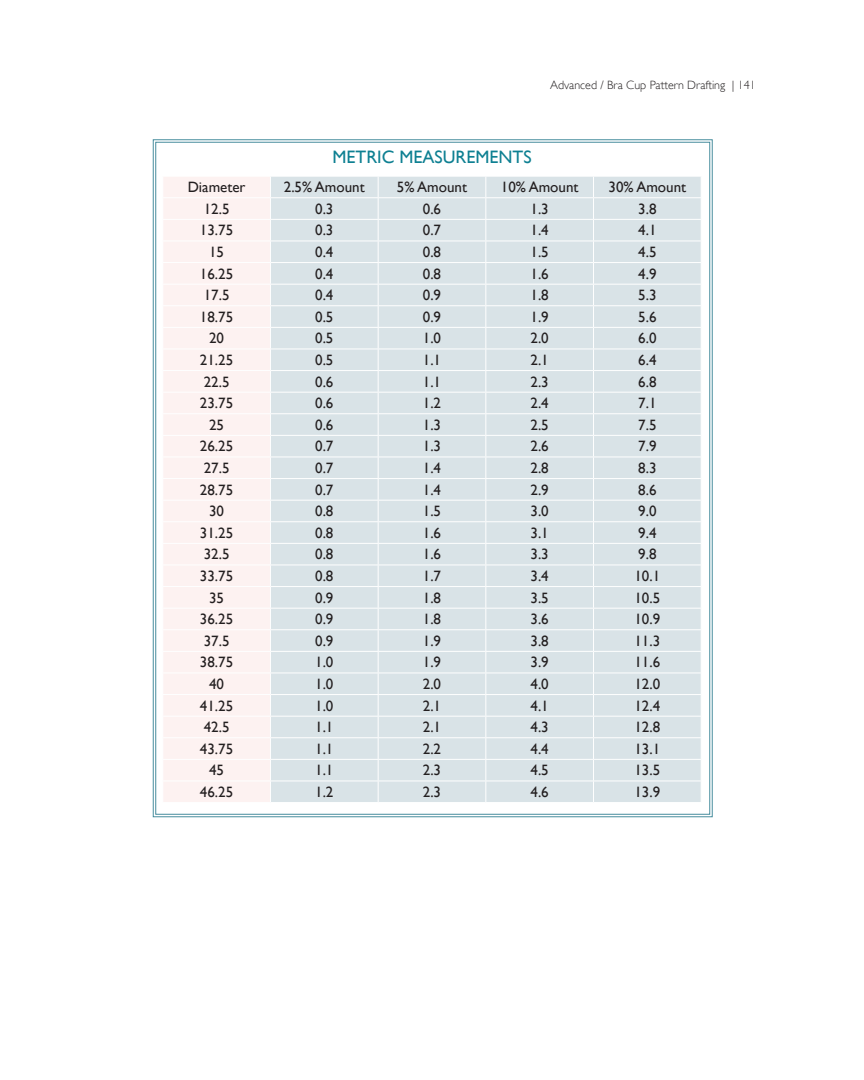
<style>
.page{position:relative;width:864px;height:1080px;background:#fff}
.page>*{position:absolute;margin:0;border:0;box-sizing:border-box;transform-origin:0 0}
.SIDEBAR_HEADING{font:18px "Gill Sans";color:#0e8092}
.SIDEBAR_CHART{font:15px "Gill Sans";color:#231f20}
.t1{font:300 12px "Gill Sans";color:#231f20}
</style>
<div class="page">
<svg style="left:153px;top:139px;width:560px;height:678px"></svg>
<p class="t1" style="left:550px;top:78px;width:207px">Advanced / Bra Cup Pattern Drafting | 141</p>
<p class="SIDEBAR_HEADING" style="left:332px;top:146px;width:201px">METRIC MEASUREMENTS</p>
<p class="SIDEBAR_CHART" style="left:188px;top:178px;width:59px">Diameter</p>
<p class="SIDEBAR_CHART" style="left:284px;top:178px;width:82px">2.5% Amount</p>
<p class="SIDEBAR_CHART" style="left:397px;top:178px;width:72px">5% Amount</p>
<p class="SIDEBAR_CHART" style="left:501px;top:178px;width:79px">10% Amount</p>
<p class="SIDEBAR_CHART" style="left:609px;top:178px;width:79px">30% Amount</p>
<p class="SIDEBAR_CHART" style="left:204px;top:200px;width:27px">12.5</p>
<p class="SIDEBAR_CHART" style="left:315px;top:200px;width:20px">0.3</p>
<p class="SIDEBAR_CHART" style="left:423px;top:200px;width:20px">0.6</p>
<p class="SIDEBAR_CHART" style="left:531px;top:200px;width:20px">1.3</p>
<p class="SIDEBAR_CHART" style="left:638px;top:200px;width:20px">3.8</p>
<p class="SIDEBAR_CHART" style="left:200px;top:221px;width:35px">13.75</p>
<p class="SIDEBAR_CHART" style="left:315px;top:221px;width:20px">0.3</p>
<p class="SIDEBAR_CHART" style="left:423px;top:221px;width:20px">0.7</p>
<p class="SIDEBAR_CHART" style="left:531px;top:221px;width:20px">1.4</p>
<p class="SIDEBAR_CHART" style="left:638px;top:221px;width:20px">4.1</p>
<p class="SIDEBAR_CHART" style="left:209px;top:243px;width:16px">15</p>
<p class="SIDEBAR_CHART" style="left:315px;top:243px;width:20px">0.4</p>
<p class="SIDEBAR_CHART" style="left:423px;top:243px;width:20px">0.8</p>
<p class="SIDEBAR_CHART" style="left:531px;top:243px;width:20px">1.5</p>
<p class="SIDEBAR_CHART" style="left:638px;top:243px;width:20px">4.5</p>
<p class="SIDEBAR_CHART" style="left:200px;top:265px;width:35px">16.25</p>
<p class="SIDEBAR_CHART" style="left:315px;top:265px;width:20px">0.4</p>
<p class="SIDEBAR_CHART" style="left:423px;top:265px;width:20px">0.8</p>
<p class="SIDEBAR_CHART" style="left:531px;top:265px;width:20px">1.6</p>
<p class="SIDEBAR_CHART" style="left:638px;top:265px;width:20px">4.9</p>
<p class="SIDEBAR_CHART" style="left:204px;top:286px;width:27px">17.5</p>
<p class="SIDEBAR_CHART" style="left:315px;top:286px;width:20px">0.4</p>
<p class="SIDEBAR_CHART" style="left:423px;top:286px;width:20px">0.9</p>
<p class="SIDEBAR_CHART" style="left:531px;top:286px;width:20px">1.8</p>
<p class="SIDEBAR_CHART" style="left:638px;top:286px;width:20px">5.3</p>
<p class="SIDEBAR_CHART" style="left:200px;top:308px;width:35px">18.75</p>
<p class="SIDEBAR_CHART" style="left:315px;top:308px;width:20px">0.5</p>
<p class="SIDEBAR_CHART" style="left:423px;top:308px;width:20px">0.9</p>
<p class="SIDEBAR_CHART" style="left:531px;top:308px;width:20px">1.9</p>
<p class="SIDEBAR_CHART" style="left:638px;top:308px;width:20px">5.6</p>
<p class="SIDEBAR_CHART" style="left:209px;top:329px;width:16px">20</p>
<p class="SIDEBAR_CHART" style="left:315px;top:329px;width:20px">0.5</p>
<p class="SIDEBAR_CHART" style="left:423px;top:329px;width:20px">1.0</p>
<p class="SIDEBAR_CHART" style="left:531px;top:329px;width:20px">2.0</p>
<p class="SIDEBAR_CHART" style="left:638px;top:329px;width:20px">6.0</p>
<p class="SIDEBAR_CHART" style="left:200px;top:351px;width:35px">21.25</p>
<p class="SIDEBAR_CHART" style="left:315px;top:351px;width:20px">0.5</p>
<p class="SIDEBAR_CHART" style="left:423px;top:351px;width:20px">1.1</p>
<p class="SIDEBAR_CHART" style="left:531px;top:351px;width:20px">2.1</p>
<p class="SIDEBAR_CHART" style="left:638px;top:351px;width:20px">6.4</p>
<p class="SIDEBAR_CHART" style="left:204px;top:373px;width:27px">22.5</p>
<p class="SIDEBAR_CHART" style="left:315px;top:373px;width:20px">0.6</p>
<p class="SIDEBAR_CHART" style="left:423px;top:373px;width:20px">1.1</p>
<p class="SIDEBAR_CHART" style="left:531px;top:373px;width:20px">2.3</p>
<p class="SIDEBAR_CHART" style="left:638px;top:373px;width:20px">6.8</p>
<p class="SIDEBAR_CHART" style="left:200px;top:394px;width:35px">23.75</p>
<p class="SIDEBAR_CHART" style="left:315px;top:394px;width:20px">0.6</p>
<p class="SIDEBAR_CHART" style="left:423px;top:394px;width:20px">1.2</p>
<p class="SIDEBAR_CHART" style="left:531px;top:394px;width:20px">2.4</p>
<p class="SIDEBAR_CHART" style="left:638px;top:394px;width:20px">7.1</p>
<p class="SIDEBAR_CHART" style="left:209px;top:416px;width:16px">25</p>
<p class="SIDEBAR_CHART" style="left:315px;top:416px;width:20px">0.6</p>
<p class="SIDEBAR_CHART" style="left:423px;top:416px;width:20px">1.3</p>
<p class="SIDEBAR_CHART" style="left:531px;top:416px;width:20px">2.5</p>
<p class="SIDEBAR_CHART" style="left:638px;top:416px;width:20px">7.5</p>
<p class="SIDEBAR_CHART" style="left:200px;top:437px;width:35px">26.25</p>
<p class="SIDEBAR_CHART" style="left:315px;top:437px;width:20px">0.7</p>
<p class="SIDEBAR_CHART" style="left:423px;top:437px;width:20px">1.3</p>
<p class="SIDEBAR_CHART" style="left:531px;top:437px;width:20px">2.6</p>
<p class="SIDEBAR_CHART" style="left:638px;top:437px;width:20px">7.9</p>
<p class="SIDEBAR_CHART" style="left:204px;top:459px;width:27px">27.5</p>
<p class="SIDEBAR_CHART" style="left:315px;top:459px;width:20px">0.7</p>
<p class="SIDEBAR_CHART" style="left:423px;top:459px;width:20px">1.4</p>
<p class="SIDEBAR_CHART" style="left:531px;top:459px;width:20px">2.8</p>
<p class="SIDEBAR_CHART" style="left:638px;top:459px;width:20px">8.3</p>
<p class="SIDEBAR_CHART" style="left:200px;top:481px;width:35px">28.75</p>
<p class="SIDEBAR_CHART" style="left:315px;top:481px;width:20px">0.7</p>
<p class="SIDEBAR_CHART" style="left:423px;top:481px;width:20px">1.4</p>
<p class="SIDEBAR_CHART" style="left:531px;top:481px;width:20px">2.9</p>
<p class="SIDEBAR_CHART" style="left:638px;top:481px;width:20px">8.6</p>
<p class="SIDEBAR_CHART" style="left:209px;top:502px;width:16px">30</p>
<p class="SIDEBAR_CHART" style="left:315px;top:502px;width:20px">0.8</p>
<p class="SIDEBAR_CHART" style="left:423px;top:502px;width:20px">1.5</p>
<p class="SIDEBAR_CHART" style="left:531px;top:502px;width:20px">3.0</p>
<p class="SIDEBAR_CHART" style="left:638px;top:502px;width:20px">9.0</p>
<p class="SIDEBAR_CHART" style="left:200px;top:524px;width:35px">31.25</p>
<p class="SIDEBAR_CHART" style="left:315px;top:524px;width:20px">0.8</p>
<p class="SIDEBAR_CHART" style="left:423px;top:524px;width:20px">1.6</p>
<p class="SIDEBAR_CHART" style="left:531px;top:524px;width:20px">3.1</p>
<p class="SIDEBAR_CHART" style="left:638px;top:524px;width:20px">9.4</p>
<p class="SIDEBAR_CHART" style="left:204px;top:545px;width:27px">32.5</p>
<p class="SIDEBAR_CHART" style="left:315px;top:545px;width:20px">0.8</p>
<p class="SIDEBAR_CHART" style="left:423px;top:545px;width:20px">1.6</p>
<p class="SIDEBAR_CHART" style="left:531px;top:545px;width:20px">3.3</p>
<p class="SIDEBAR_CHART" style="left:638px;top:545px;width:20px">9.8</p>
<p class="SIDEBAR_CHART" style="left:200px;top:567px;width:35px">33.75</p>
<p class="SIDEBAR_CHART" style="left:315px;top:567px;width:20px">0.8</p>
<p class="SIDEBAR_CHART" style="left:423px;top:567px;width:20px">1.7</p>
<p class="SIDEBAR_CHART" style="left:531px;top:567px;width:20px">3.4</p>
<p class="SIDEBAR_CHART" style="left:634px;top:567px;width:27px">10.1</p>
<p class="SIDEBAR_CHART" style="left:209px;top:589px;width:16px">35</p>
<p class="SIDEBAR_CHART" style="left:315px;top:589px;width:20px">0.9</p>
<p class="SIDEBAR_CHART" style="left:423px;top:589px;width:20px">1.8</p>
<p class="SIDEBAR_CHART" style="left:531px;top:589px;width:20px">3.5</p>
<p class="SIDEBAR_CHART" style="left:634px;top:589px;width:27px">10.5</p>
<p class="SIDEBAR_CHART" style="left:200px;top:610px;width:35px">36.25</p>
<p class="SIDEBAR_CHART" style="left:315px;top:610px;width:20px">0.9</p>
<p class="SIDEBAR_CHART" style="left:423px;top:610px;width:20px">1.8</p>
<p class="SIDEBAR_CHART" style="left:531px;top:610px;width:20px">3.6</p>
<p class="SIDEBAR_CHART" style="left:634px;top:610px;width:27px">10.9</p>
<p class="SIDEBAR_CHART" style="left:204px;top:632px;width:27px">37.5</p>
<p class="SIDEBAR_CHART" style="left:315px;top:632px;width:20px">0.9</p>
<p class="SIDEBAR_CHART" style="left:423px;top:632px;width:20px">1.9</p>
<p class="SIDEBAR_CHART" style="left:531px;top:632px;width:20px">3.8</p>
<p class="SIDEBAR_CHART" style="left:634px;top:632px;width:27px">11.3</p>
<p class="SIDEBAR_CHART" style="left:200px;top:653px;width:35px">38.75</p>
<p class="SIDEBAR_CHART" style="left:315px;top:653px;width:20px">1.0</p>
<p class="SIDEBAR_CHART" style="left:423px;top:653px;width:20px">1.9</p>
<p class="SIDEBAR_CHART" style="left:531px;top:653px;width:20px">3.9</p>
<p class="SIDEBAR_CHART" style="left:634px;top:653px;width:27px">11.6</p>
<p class="SIDEBAR_CHART" style="left:209px;top:675px;width:16px">40</p>
<p class="SIDEBAR_CHART" style="left:315px;top:675px;width:20px">1.0</p>
<p class="SIDEBAR_CHART" style="left:423px;top:675px;width:20px">2.0</p>
<p class="SIDEBAR_CHART" style="left:531px;top:675px;width:20px">4.0</p>
<p class="SIDEBAR_CHART" style="left:634px;top:675px;width:27px">12.0</p>
<p class="SIDEBAR_CHART" style="left:200px;top:697px;width:35px">41.25</p>
<p class="SIDEBAR_CHART" style="left:315px;top:697px;width:20px">1.0</p>
<p class="SIDEBAR_CHART" style="left:423px;top:697px;width:20px">2.1</p>
<p class="SIDEBAR_CHART" style="left:531px;top:697px;width:20px">4.1</p>
<p class="SIDEBAR_CHART" style="left:634px;top:697px;width:27px">12.4</p>
<p class="SIDEBAR_CHART" style="left:204px;top:718px;width:27px">42.5</p>
<p class="SIDEBAR_CHART" style="left:315px;top:718px;width:20px">1.1</p>
<p class="SIDEBAR_CHART" style="left:423px;top:718px;width:20px">2.1</p>
<p class="SIDEBAR_CHART" style="left:531px;top:718px;width:20px">4.3</p>
<p class="SIDEBAR_CHART" style="left:634px;top:718px;width:27px">12.8</p>
<p class="SIDEBAR_CHART" style="left:200px;top:740px;width:35px">43.75</p>
<p class="SIDEBAR_CHART" style="left:315px;top:740px;width:20px">1.1</p>
<p class="SIDEBAR_CHART" style="left:423px;top:740px;width:20px">2.2</p>
<p class="SIDEBAR_CHART" style="left:531px;top:740px;width:20px">4.4</p>
<p class="SIDEBAR_CHART" style="left:634px;top:740px;width:27px">13.1</p>
<p class="SIDEBAR_CHART" style="left:209px;top:761px;width:16px">45</p>
<p class="SIDEBAR_CHART" style="left:315px;top:761px;width:20px">1.1</p>
<p class="SIDEBAR_CHART" style="left:423px;top:761px;width:20px">2.3</p>
<p class="SIDEBAR_CHART" style="left:531px;top:761px;width:20px">4.5</p>
<p class="SIDEBAR_CHART" style="left:634px;top:761px;width:27px">13.5</p>
<p class="SIDEBAR_CHART" style="left:200px;top:783px;width:35px">46.25</p>
<p class="SIDEBAR_CHART" style="left:315px;top:783px;width:20px">1.2</p>
<p class="SIDEBAR_CHART" style="left:423px;top:783px;width:20px">2.3</p>
<p class="SIDEBAR_CHART" style="left:531px;top:783px;width:20px">4.6</p>
<p class="SIDEBAR_CHART" style="left:634px;top:783px;width:27px">13.9</p>
</div>
